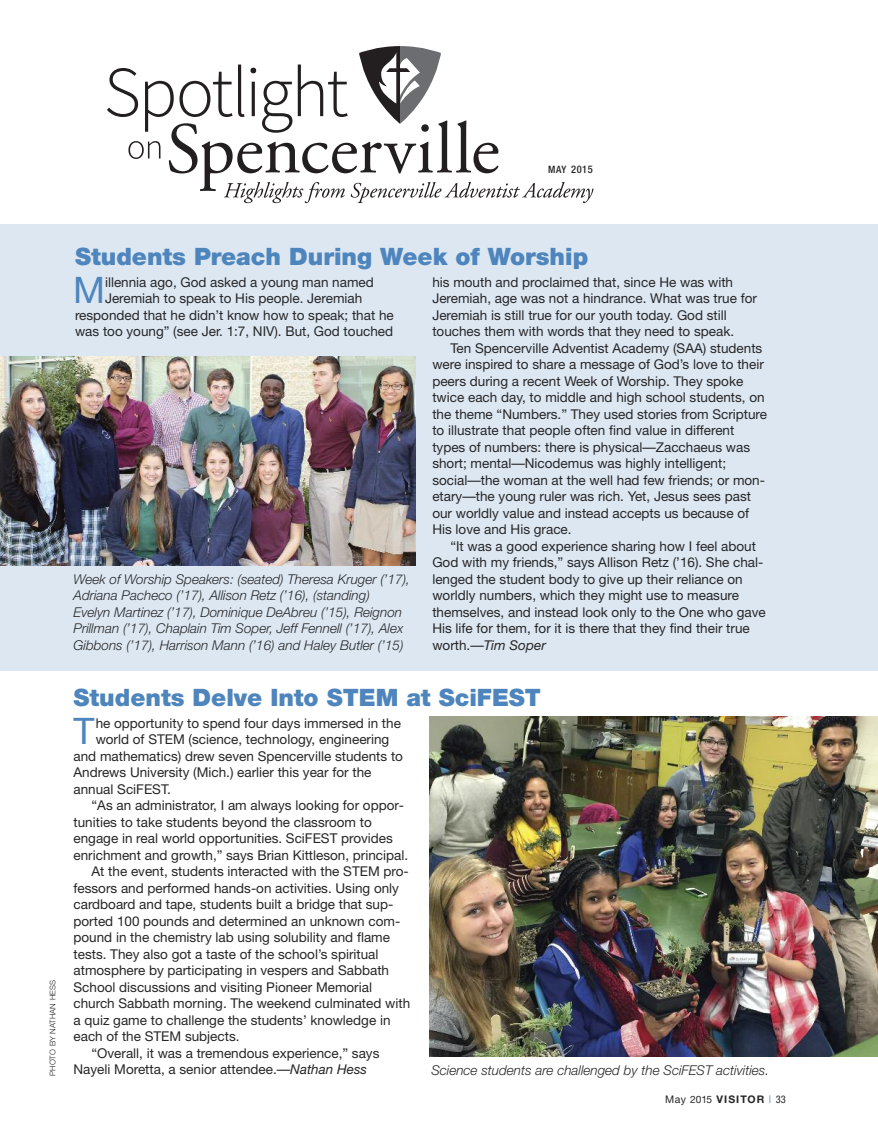
<style>
.page{position:relative;width:878px;height:1148px;background:#fff}
.page>*{position:absolute;margin:0;border:0;box-sizing:border-box;transform-origin:0 0}
.t1{font:36.6px "Helvetica Neue";color:#4e85bd}
.t2{font:900 24px "Helvetica Neue";color:#4e85bd}
.t3{font:13.5px/16.5px "Helvetica Neue";color:#272627}
.t4{font:italic 300 13.5px/16.5px "Helvetica Neue";color:#272627}
.t5{font:700 10.5px "Helvetica Neue";letter-spacing:.1em;color:#272627}
.t6{font:500 condensed 10.5px "Helvetica Neue";color:#272627}
.t7{font:300 7.8px "Helvetica Neue";color:#272627}
.s1{font-size:10.2px}
.s2{font-style:italic}
.s3{font-weight:400}
.s4{font-weight:400;font-size:10.2px}
.s5{font-weight:400;font-stretch:condensed;color:#4e85bd}
.s6{font-weight:400;font-stretch:condensed}
</style>
<div class="page">
<hr style="left:0;top:587px;width:1px;height:433px;background:#dce7f2">
<div style="left:0;top:224px;width:878px;height:447px;background:#dce7f2"></div>
<svg style="left:107px;top:46px;width:486px;height:157px"></svg>
<img style="left:430px;top:717px;width:448px;height:339px">
<img style="left:0;top:356px;width:415px;height:209px">
<p class="t6" style="left:548px;top:166px;width:46px"><span class="s1">MAY</span> 2015</p>
<p class="t7" style="left:50px;top:1075px;width:97px;rotate:-90deg">PHOTO BY NATHAN HESS</p>
<h2 class="t2" style="left:75px;top:248px;width:514px">Students Preach During Week of Worship</h2>
<h1 class="t1" style="left:73px;top:277px;width:33px">M</h1>
<p class="t3" style="left:105px;top:275px;width:270px">illennia ago, God asked a young man named</p>
<p class="t3" style="left:432px;top:275px;width:326px">his mouth and proclaimed that, since He was with Jeremiah, age was not a hindrance. What was true for Jeremiah is still true for our youth today. God still touches them with words that they need to speak.</p>
<p class="t3" style="left:432px;top:341px;width:336px;text-indent:18px">Ten Spencerville Adventist Academy (SAA) students were inspired to share a message of God’s love to their peers during a recent Week of Worship. They spoke twice each day, to middle and high school students, on the theme “Numbers.” They used stories from Scripture to illustrate that people often find value in different types of numbers: there is physical—Zacchaeus was short; mental—Nicodemus was highly intelligent; social—the woman at the well had few friends; or mon&shy;etary—the young ruler was rich. Yet, Jesus sees past our worldly value and instead accepts us because of His love and His grace.</p>
<p class="t3" style="left:432px;top:539px;width:335px;text-indent:18px">“It was a good experience sharing how I feel about God with my friends,” says Allison Retz (’16). She chal&shy;lenged the student body to give up their reliance on worldly numbers, which they might use to measure themselves, and instead look only to the One who gave His life for them, for it is there that they find their true worth.—<span class="s2">Tim Soper</span></p>
<p class="t3" style="left:105px;top:291px;width:259px">Jeremiah to speak to His people. Jeremiah</p>
<p class="t3" style="left:75px;top:308px;width:320px">responded that he didn’t know how to speak; that he</p>
<p class="t3" style="left:75px;top:324px;width:319px">was too young” (see Jer. 1:7, NIV). But, God touched</p>
<p class="t4" style="left:74px;top:572px;width:338px">Week of Worship Speakers: (seated) Theresa Kruger (’17), Adriana Pacheco (’17), Allison Retz (’16), (standing)<br>Evelyn Martinez (’17), Dominique DeAbreu (’15), Reignon Prillman (’17), Chaplain Tim Soper, Jeff Fennell (’17), Alex Gibbons (’17), Harrison Mann (’16) and Haley Butler (’15)</p>
<h2 class="t2" style="left:74px;top:688px;width:469px">Students Delve Into STEM at SciFEST</h2>
<h1 class="t1" style="left:73px;top:718px;width:23px">T</h1>
<p class="t3" style="left:96px;top:716px;width:307px">he opportunity to spend four days immersed in the</p>
<p class="t3" style="left:96px;top:732px;width:295px">world of STEM (science, technology, engineering</p>
<p class="t3" style="left:74px;top:749px;width:331px">and mathematics) drew seven Spencerville students to</p>
<p class="t3" style="left:73px;top:765px;width:299px">Andrews University (Mich.) earlier this year for the</p>
<p class="t3" style="left:73px;top:782px;width:99px">annual SciFEST.</p>
<p class="t3" style="left:92px;top:798px;width:314px">“As an administrator, I am always looking for oppor-</p>
<p class="t3" style="left:74px;top:815px;width:300px">tunities to take students beyond the classroom to</p>
<p class="t3" style="left:74px;top:831px;width:321px">engage in real world opportunities. SciFEST provides</p>
<p class="t3" style="left:74px;top:848px;width:336px">enrichment and growth,” says Brian Kittleson, principal.</p>
<p class="t3" style="left:92px;top:864px;width:319px">At the event, students interacted with the STEM pro-</p>
<p class="t3" style="left:74px;top:881px;width:327px">fessors and performed hands-on activities. Using only</p>
<p class="t3" style="left:74px;top:897px;width:321px">cardboard and tape, students built a bridge that sup-</p>
<p class="t3" style="left:74px;top:914px;width:328px">ported 100 pounds and determined an unknown com-</p>
<p class="t3" style="left:74px;top:930px;width:318px">pound in the chemistry lab using solubility and flame</p>
<p class="t3" style="left:74px;top:947px;width:306px">tests. They also got a taste of the school’s spiritual</p>
<p class="t3" style="left:74px;top:963px;width:317px">atmosphere by participating in vespers and Sabbath</p>
<p class="t3" style="left:74px;top:980px;width:300px">School discussions and visiting Pioneer Memorial</p>
<p class="t3" style="left:74px;top:996px;width:338px">church Sabbath morning. The weekend culminated with</p>
<p class="t3" style="left:74px;top:1013px;width:318px">a quiz game to challenge the students’ knowledge in</p>
<p class="t3" style="left:74px;top:1029px;width:167px">each of the STEM subjects.</p>
<p class="t3" style="left:92px;top:1046px;width:289px">“Overall, it was a tremendous experience,” says</p>
<p class="t3" style="left:74px;top:1062px;width:295px">Nayeli Moretta, a senior attendee.—<span class="s2">Nathan Hess</span></p>
<p class="t4" style="left:431px;top:1062px;width:339px">Science students are challenged by the SciFEST activities.</p>
<p class="t5" style="left:665px;top:1095px;width:122px"><span class="s3">May</span> <span class="s4">2015</span> VISITOR <span class="s5">|</span> <span class="s6">33</span></p>
</div>
